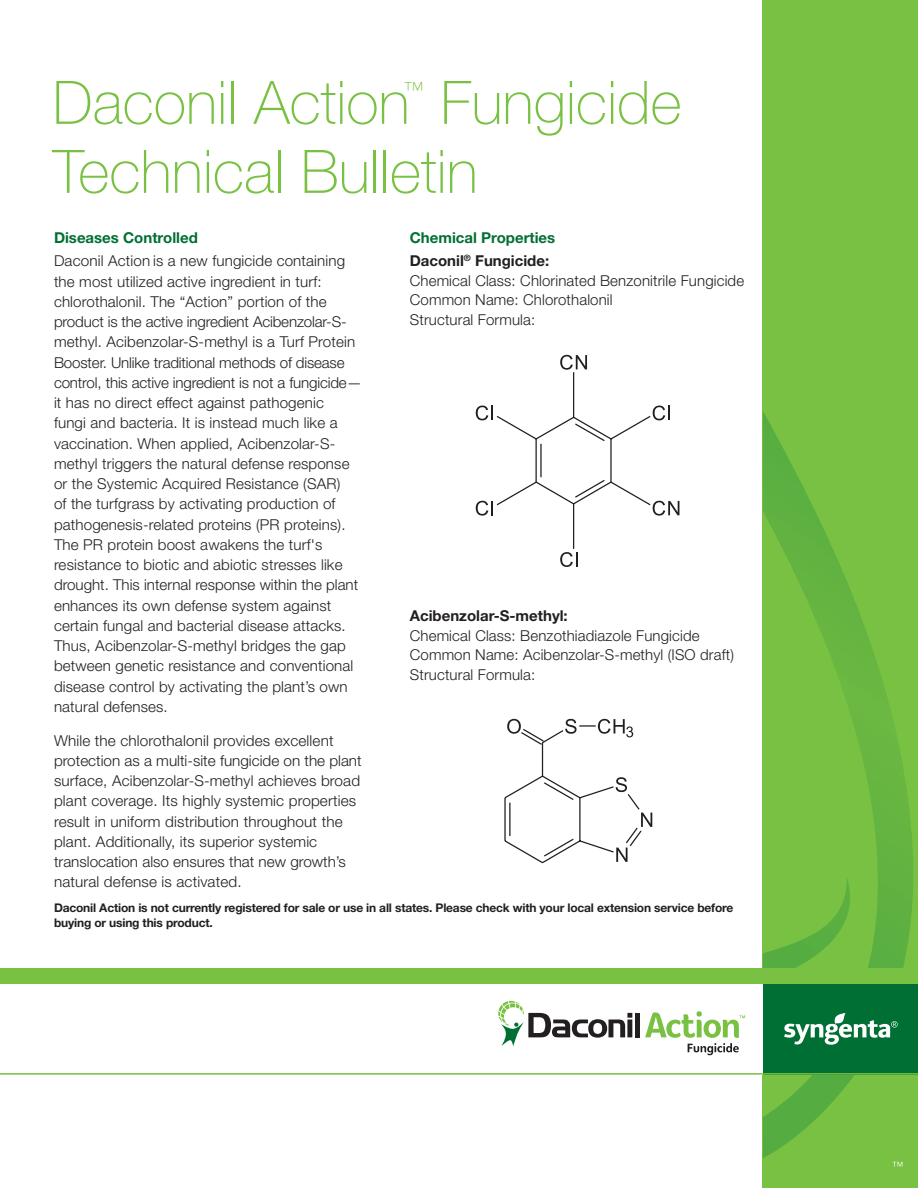
<style>
.page{position:relative;width:918px;height:1188px;background:#fff}
.page>*{position:absolute;margin:0;border:0;box-sizing:border-box;transform-origin:0 0}
.t1{font:100 60px/69px "Helvetica Neue LT Std";color:#79c142}
.t2{font:100 21px "Helvetica Neue LT Std";color:#79c142}
.t3{font:300 15px/20.2px "Helvetica Neue LT Std";letter-spacing:.01em;color:#231f20}
.t4{font:700 15px "Helvetica Neue LT Std";color:#006f34}
.t5{font:700 15px "Helvetica Neue LT Std";color:#231f20}
.t6{font:700 12px/15px "Helvetica Neue LT Std";letter-spacing:-.015em;color:#231f20}
.s1{font-weight:700}
</style>
<div class="page">
<div style="left:763px;top:0;width:155px;height:1188px;background:#79c142"></div>
<div style="left:763px;top:983px;width:155px;height:92px;background:#006f34"></div>
<div style="left:0;top:968px;width:918px;height:15px;background:#79c142"></div>
<svg style="left:763px;top:412px;width:139px;height:755px"></svg>
<div style="left:635px;top:1013px;width:5px;height:24px;background:#231f20"></div>
<svg style="left:498px;top:1001px;width:134px;height:46px"></svg>
<svg style="left:645px;top:1011px;width:100px;height:44px"></svg>
<hr style="left:0;top:1073px;width:918px;height:2px;background:#79c142">
<svg style="left:476px;top:355px;width:203px;height:212px"></svg>
<svg style="left:504px;top:719px;width:148px;height:145px"></svg>
<h1 class="t1" style="left:53px;top:68px;width:631px;text-indent:388px">Fungicide<br>Technical Bulletin</h1>
<h1 class="t1" style="left:53px;top:68px;width:359px">Daconil Action</h1>
<h2 class="t2" style="left:403px;top:77px;width:22px">™</h2>
<p class="t4" style="left:54px;top:228px;width:145px">Diseases Controlled</p>
<p class="t4" style="left:410px;top:228px;width:147px">Chemical Properties</p>
<p class="t3" style="left:54px;top:250px;width:309px">Daconil Action is a new fungicide containing the most utilized active ingredient in turf: chlorothalonil. The “Action” portion of the product is the active ingredient Acibenzolar-S&shy;methyl. Acibenzolar-S-methyl is a Turf Protein Booster. Unlike traditional methods of disease control, this active ingredient is not a fungicide— it has no direct effect against pathogenic<br>fungi and bacteria. It is instead much like a vaccination. When applied, Acibenzolar-S&shy;methyl triggers the natural defense response or the Systemic Acquired Resistance (SAR)<br>of the turfgrass by activating production of pathogenesis-related proteins (PR proteins).<br>The PR protein boost awakens the turf's resistance to biotic and abiotic stresses like drought. This internal response within the plant enhances its own defense system against certain fungal and bacterial disease attacks.<br>Thus, Acibenzolar-S-methyl bridges the gap between genetic resistance and conventional disease control by activating the plant’s own natural defenses.</p>
<p class="t3" style="left:54px;top:730px;width:309px">While the chlorothalonil provides excellent protection as a multi-site fungicide on the plant surface, Acibenzolar-S-methyl achieves broad plant coverage. Its highly systemic properties result in uniform distribution throughout the plant. Additionally, its superior systemic translocation also ensures that new growth’s natural defense is activated.</p>
<p class="t3" style="left:410px;top:251px;width:336px;line-height:19.5px"><span class="s1">Daconil</span><sup>®</sup> <span class="s1">Fungicide:<br></span>Chemical Class: Chlorinated Benzonitrile Fungicide<br>Common Name: Chlorothalonil<br>Structural Formula:</p>
<p class="t5" style="left:410px;top:606px;width:160px">Acibenzolar-S-methyl:</p>
<p class="t3" style="left:410px;top:625px;width:326px;line-height:19.5px">Chemical Class: Benzothiadiazole Fungicide<br>Common Name: Acibenzolar-S-methyl (ISO draft)<br>Structural Formula:</p>
<p class="t6" style="left:54px;top:900px;width:681px">Daconil Action is not currently registered for sale or use in all states. Please check with your local extension service before buying or using this product.</p>
</div>
